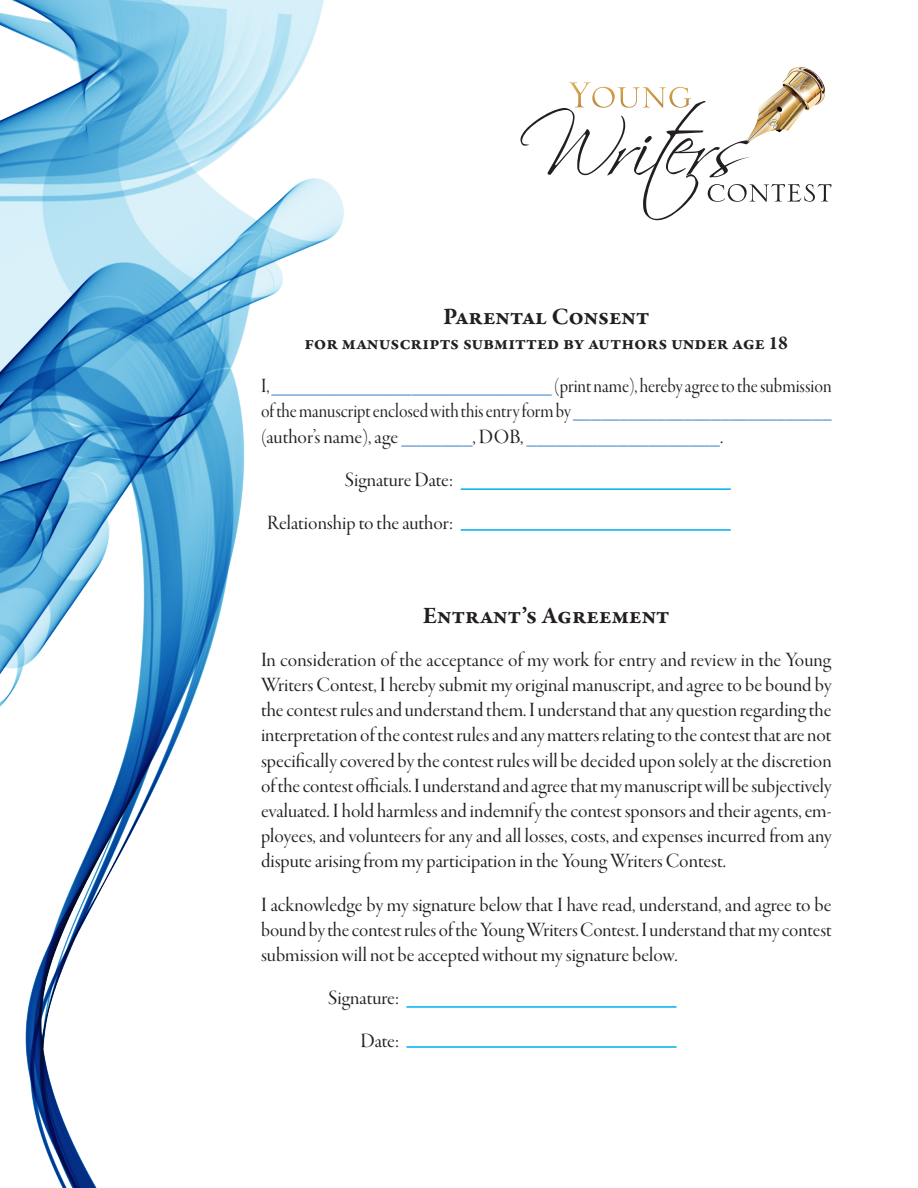
<style>
.page{position:relative;width:918px;height:1188px;background:#fff}
.page>*{position:absolute;margin:0;border:0;box-sizing:border-box;transform-origin:0 0}
.t1{font:700 24px "Garamond Premr Pro";letter-spacing:-.005em;color:#231f20}
.t2{font:21px/25.2px "Garamond Premr Pro Disp";color:#231f20;text-align:justify}
.t3{font:21px/25.2px "Garamond Premr Pro Disp";color:#231f20;text-align:justify;scale:.92 1}
.t4{font:700 19.5px "Garamond Premr Pro";letter-spacing:-.005em;color:#231f20}
.s1{color:#3f83c4}
</style>
<div class="page">
<svg style="left:520px;top:66px;width:312px;height:154px"></svg>
<hr style="left:461px;top:488px;width:270px;height:2px;background:#00aeef">
<hr style="left:406px;top:1006px;width:270px;height:2px;background:#00aeef">
<hr style="left:461px;top:529px;width:270px;height:2px;background:#00aeef">
<hr style="left:406px;top:1046px;width:270px;height:2px;background:#00aeef">
<img style="left:0;top:0;width:343px;height:1188px">
<p class="t1" style="left:443px;top:302px;width:208px">Parental Consent</p>
<p class="t4" style="left:304px;top:331px;width:485px">for manuscripts submitted by authors under age 18</p>
<p class="t3" style="left:261px;top:374px;width:622px">I, <span class="s1">______________________________</span> (print name), hereby agree to the submission of the manuscript enclosed with this entry form by <span class="s1">____________________________ </span>(author’s name), age <span class="s1">_______</span>, DOB, <span class="s1">___________________</span>.</p>
<p class="t2" style="left:345px;top:468px;width:110px">Signature Date:</p>
<p class="t2" style="left:267px;top:511px;width:188px">Relationship to the author:</p>
<p class="t1" style="left:423px;top:600px;width:248px">Entrant’s Agreement</p>
<p class="t2" style="left:261px;top:648px;width:572px">In consideration of the acceptance of my work for entry and review in the Young Writers Contest, I hereby submit my original manuscript, and agree to be bound by the contest rules and understand them. I understand that any question regarding the interpretation of the contest rules and any matters relating to the contest that are not specifically covered by the contest rules will be decided upon solely at the discretion of the contest officials. I understand and agree that my manuscript will be subjectively evaluated. I hold harmless and indemnify the contest sponsors and their agents, em&shy;ployees, and volunteers for any and all losses, costs, and expenses incurred from any dispute arising from my participation in the Young Writers Contest.</p>
<p class="t2" style="left:261px;top:892px;width:572px">I acknowledge by my signature below that I have read, understand, and agree to be bound by the contest rules of the Young Writers Contest. I understand that my contest submission will not be accepted without my signature below.</p>
<p class="t2" style="left:328px;top:986px;width:73px">Signature:</p>
<p class="t2" style="left:361px;top:1029px;width:41px">Date:</p>
</div>
